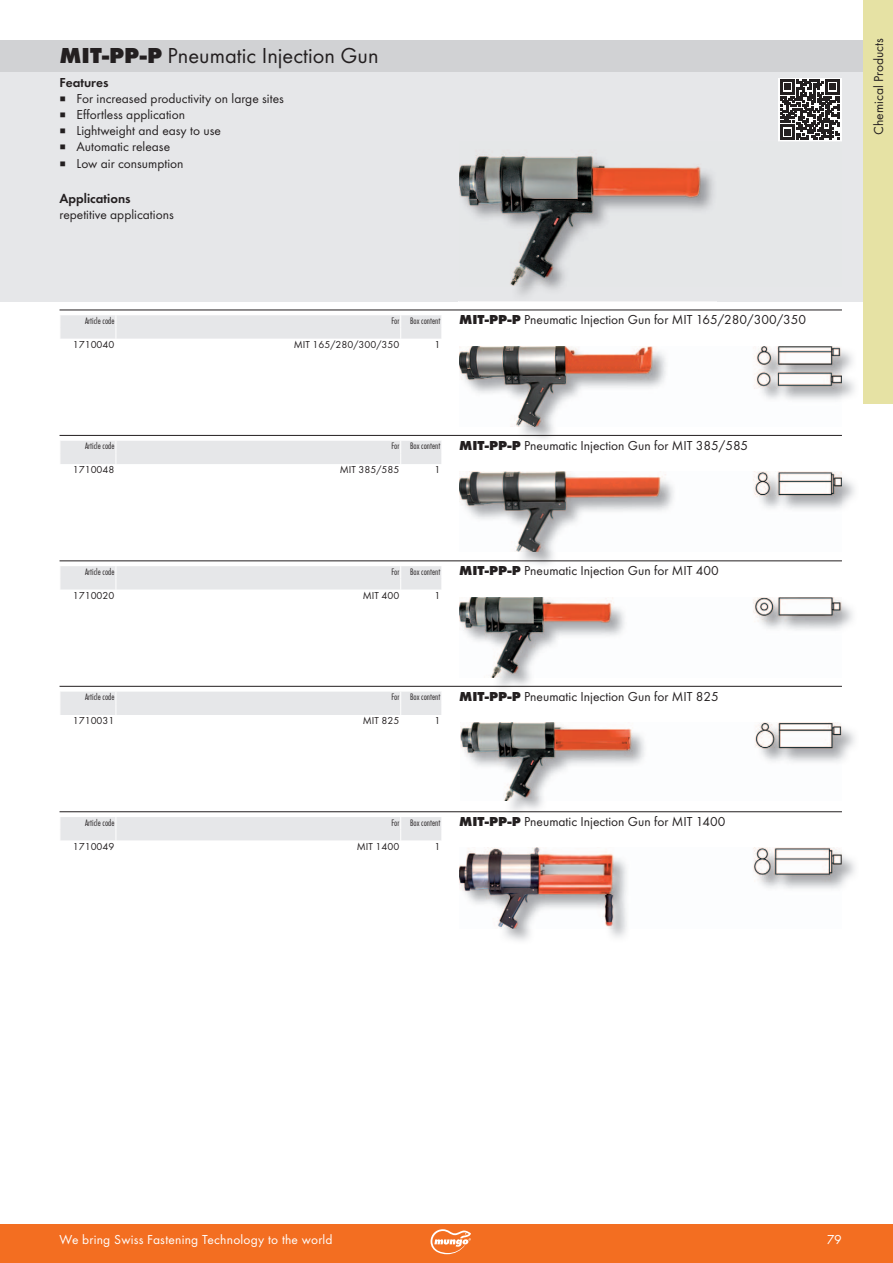
<style>
.page{position:relative;width:893px;height:1263px;background:#fff}
.page>*{position:absolute;margin:0;border:0;box-sizing:border-box;transform-origin:0 0}
.t1{font:22.5px "Futura TOT";color:#231f20}
.t2{font:13.5px "Futura TOT";color:#231f20}
.t3{font:13.5px "Futura TOT";letter-spacing:.015em;color:#fff}
.t4{font:600 13.5px "Futura TOT";color:#231f20}
.t5{font:10.5px "Futura TOT";color:#231f20}
.t6{font:9.75px "Futura TOT Ligh Cond";color:#231f20}
.s1{font-family:"Futura TOT Extr";font-weight:700}
</style>
<div class="page">
<div style="left:0;top:67px;width:893px;height:234px;background:#e6e7e9"></div>
<div style="left:0;top:40px;width:893px;height:32px;background:#d1d2d4"></div>
<div style="left:778px;top:78px;width:64px;height:63px;background:linear-gradient(to bottom,#fff,#fff)"></div>
<svg style="left:780px;top:80px;width:60px;height:59px;background:#625f60"></svg>
<img style="left:459px;top:156px;width:257px;height:131px">
<hr style="left:60px;top:310px;width:782px;height:1px;background:#231f20">
<img style="left:459px;top:350px;width:396px;height:89px">
<img style="left:459px;top:346px;width:383px;height:80px">
<hr style="left:60px;top:435px;width:782px;height:1px;background:#231f20">
<img style="left:459px;top:471px;width:396px;height:94px">
<img style="left:459px;top:472px;width:383px;height:80px">
<hr style="left:60px;top:560px;width:782px;height:1px;background:#231f20">
<img style="left:459px;top:603px;width:394px;height:85px">
<img style="left:459px;top:597px;width:383px;height:80px">
<hr style="left:60px;top:686px;width:782px;height:1px;background:#231f20">
<img style="left:460px;top:722px;width:382px;height:79px">
<hr style="left:60px;top:811px;width:782px;height:1px;background:#231f20">
<img style="left:501px;top:855px;width:354px;height:86px">
<img style="left:459px;top:848px;width:383px;height:80px">
<div style="left:60px;top:315px;width:381px;height:24px;background:#e6e7e9"></div>
<div style="left:60px;top:441px;width:381px;height:23px;background:#e6e7e9"></div>
<div style="left:60px;top:566px;width:382px;height:24px;background:#e6e7e9"></div>
<div style="left:60px;top:692px;width:381px;height:23px;background:#e6e7e9"></div>
<div style="left:60px;top:817px;width:382px;height:24px;background:#e6e7e9"></div>
<div style="left:863px;top:0;width:30px;height:404px;background:#e6e2a4"></div>
<div style="left:0;top:1225px;width:893px;height:38px;background:#f36e21"></div>
<svg style="left:431px;top:1229px;width:40px;height:25px"></svg>
<h1 class="t1" style="left:60px;top:42px;width:321px"><span class="s1">MIT-PP-P</span> Pneumatic Injection Gun</h1>
<p class="t4" style="left:60px;top:74px;width:50px">Features</p>
<p class="t2" style="left:60px;top:90px;width:226px">• For increased productivity on large sites</p>
<p class="t2" style="left:60px;top:106px;width:127px">• Effortless application</p>
<p class="t2" style="left:60px;top:123px;width:163px">• Lightweight and easy to use</p>
<p class="t2" style="left:60px;top:139px;width:112px">• Automatic release</p>
<p class="t2" style="left:60px;top:155px;width:126px">• Low air consumption</p>
<p class="t4" style="left:60px;top:191px;width:73px">Applications</p>
<p class="t2" style="left:60px;top:207px;width:116px">repetitive applications</p>
<p class="t6" style="left:85px;top:315px;width:31px">Article code</p>
<p class="t6" style="left:391px;top:315px;width:51px">For Box content</p>
<p class="t2" style="left:459px;top:312px;width:348px"><span class="s1">MIT-PP-P</span> Pneumatic Injection Gun for MIT 165/280/300/350</p>
<p class="t5" style="left:73px;top:338px;width:43px">1710040</p>
<p class="t5" style="left:294px;top:338px;width:107px">MIT 165/280/300/350</p>
<p class="t5" style="left:434px;top:338px;width:7px">1</p>
<p class="t6" style="left:85px;top:440px;width:31px">Article code</p>
<p class="t6" style="left:391px;top:440px;width:51px">For Box content</p>
<p class="t2" style="left:459px;top:437px;width:291px"><span class="s1">MIT-PP-P</span> Pneumatic Injection Gun for MIT 385/585</p>
<p class="t5" style="left:73px;top:463px;width:43px">1710048</p>
<p class="t5" style="left:340px;top:463px;width:61px">MIT 385/585</p>
<p class="t5" style="left:434px;top:463px;width:7px">1</p>
<p class="t6" style="left:85px;top:566px;width:31px">Article code</p>
<p class="t6" style="left:391px;top:566px;width:51px">For Box content</p>
<p class="t2" style="left:459px;top:563px;width:261px"><span class="s1">MIT-PP-P</span> Pneumatic Injection Gun for MIT 400</p>
<p class="t5" style="left:73px;top:589px;width:43px">1710020</p>
<p class="t5" style="left:363px;top:589px;width:38px">MIT 400</p>
<p class="t5" style="left:434px;top:589px;width:7px">1</p>
<p class="t6" style="left:85px;top:691px;width:31px">Article code</p>
<p class="t6" style="left:391px;top:691px;width:51px">For Box content</p>
<p class="t2" style="left:459px;top:688px;width:261px"><span class="s1">MIT-PP-P</span> Pneumatic Injection Gun for MIT 825</p>
<p class="t5" style="left:73px;top:714px;width:43px">1710031</p>
<p class="t5" style="left:363px;top:714px;width:38px">MIT 825</p>
<p class="t5" style="left:434px;top:714px;width:7px">1</p>
<p class="t6" style="left:85px;top:817px;width:31px">Article code</p>
<p class="t6" style="left:391px;top:817px;width:51px">For Box content</p>
<p class="t2" style="left:459px;top:813px;width:268px"><span class="s1">MIT-PP-P</span> Pneumatic Injection Gun for MIT 1400</p>
<p class="t5" style="left:73px;top:840px;width:43px">1710049</p>
<p class="t5" style="left:357px;top:840px;width:44px">MIT 1400</p>
<p class="t5" style="left:434px;top:840px;width:7px">1</p>
<p class="t2" style="left:870px;top:135px;width:98px;rotate:-90deg">Chemical Products</p>
<p class="t3" style="left:60px;top:1231px;width:275px">We bring Swiss Fastening Technology to the world</p>
<p class="t3" style="left:827px;top:1231px;width:17px">79</p>
</div>
